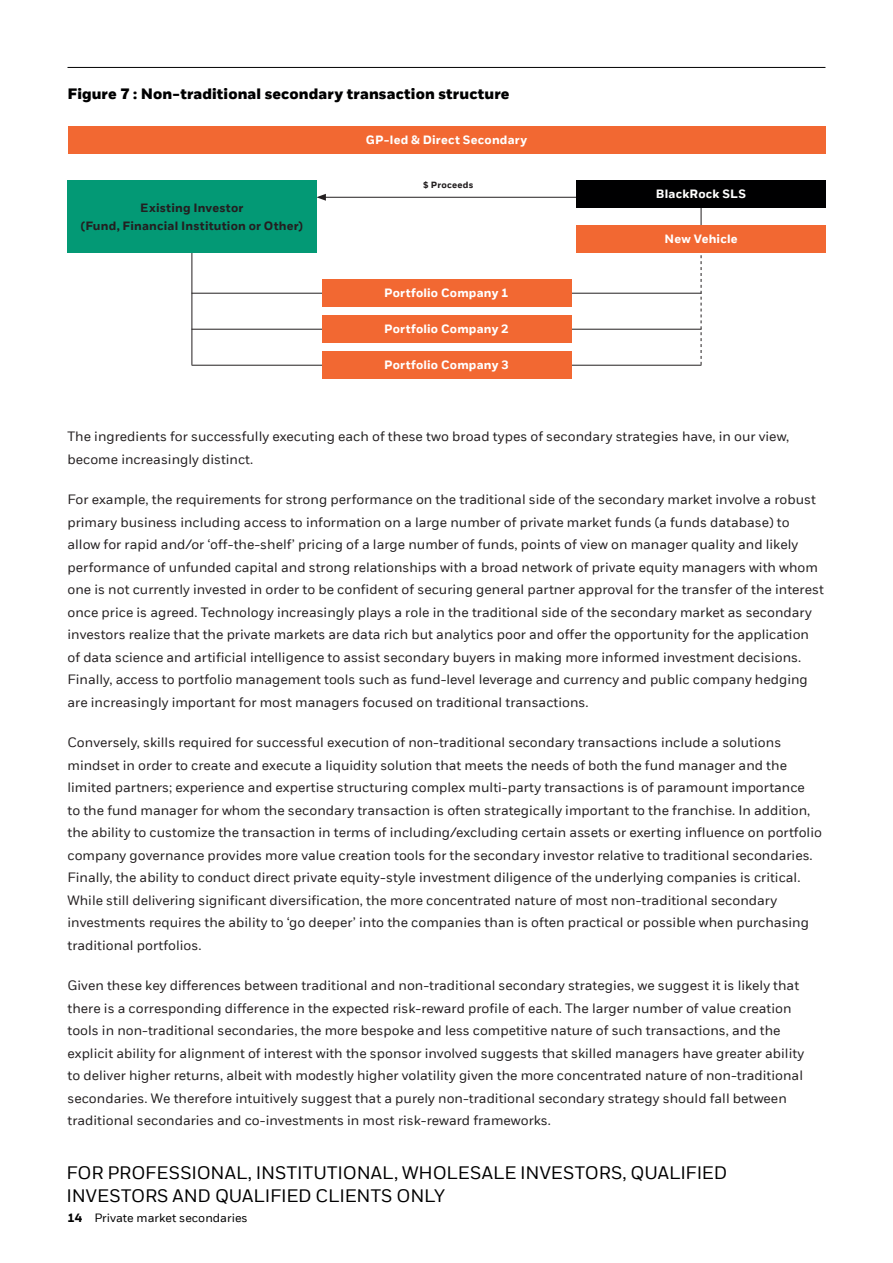
<style>
.page{position:relative;width:893px;height:1263px;background:#fff}
.page>*{position:absolute;margin:0;border:0;box-sizing:border-box;transform-origin:0 0}
.t1{font:18px/22.5px "BLK Fort";color:#000001}
.t2{font:800 15px "BLK Fort";letter-spacing:.005em;color:#000001}
.t3{font:13.5px/22.5px "BLK Fort";color:#231f20}
.t4{font:700 12px "BLK Fort";letter-spacing:.015em;color:#fff}
.t5{font:700 12px/18px "BLK Fort";letter-spacing:.015em;color:#231f20;text-align:center}
.t6{font:12px "BLK Fort";color:#000001}
.t7{font:700 9px "BLK Fort";letter-spacing:.025em;color:#231f20}
.s1{font-weight:700}
</style>
<div class="page">
<hr style="left:68px;top:67px;width:757px;height:1px;background:#000001">
<hr style="left:892px;top:0;width:1px;height:1263px;background:#fed707">
<hr style="left:192px;top:293px;width:509px;height:1px;background:#231f20">
<hr style="left:192px;top:329px;width:509px;height:1px;background:#231f20">
<hr style="left:192px;top:365px;width:509px;height:1px;background:#231f20">
<hr style="left:192px;top:249px;width:1px;height:116px;background:#231f20">
<svg style="left:701px;top:252px;width:1px;height:113px"></svg>
<hr style="left:323px;top:197px;width:254px;height:1px;background:#231f20">
<svg style="left:316px;top:194px;width:10px;height:7px"></svg>
<hr style="left:701px;top:187px;width:1px;height:60px;background:#231f20">
<div style="left:68px;top:126px;width:757px;height:27px;background:#f26832"></div>
<div style="left:67px;top:180px;width:249px;height:72px;background:#039975"></div>
<div style="left:577px;top:180px;width:249px;height:27px;background:#000001"></div>
<div style="left:577px;top:225px;width:249px;height:27px;background:#f26832"></div>
<div style="left:322px;top:279px;width:249px;height:27px;background:#f26832"></div>
<div style="left:322px;top:315px;width:249px;height:27px;background:#f26832"></div>
<div style="left:322px;top:351px;width:249px;height:27px;background:#f26832"></div>
<p class="t2" style="left:67px;top:85px;width:444px">Figure 7 : Non-traditional secondary transaction structure</p>
<p class="t5" style="left:81px;top:199px;width:224px">Existing Investor<br>(Fund, Financial Institution or Other)</p>
<p class="t4" style="left:366px;top:133px;width:163px">GP-led &amp; Direct Secondary</p>
<p class="t7" style="left:423px;top:180px;width:52px">$ Proceeds</p>
<p class="t4" style="left:384px;top:286px;width:126px">Portfolio Company 1</p>
<p class="t4" style="left:384px;top:322px;width:126px">Portfolio Company 2</p>
<p class="t4" style="left:384px;top:358px;width:126px">Portfolio Company 3</p>
<p class="t4" style="left:656px;top:187px;width:92px">BlackRock SLS</p>
<p class="t4" style="left:665px;top:232px;width:75px">New Vehicle</p>
<p class="t3" style="left:67px;top:425px;width:723px">The ingredients for successfully executing each of these two broad types of secondary strategies have, in our view, become increasingly distinct.</p>
<p class="t3" style="left:67px;top:488px;width:758px">For example, the requirements for strong performance on the traditional side of the secondary market involve a robust primary business including access to information on a large number of private market funds (a funds database) to allow for rapid and/or ‘off-the-shelf’ pricing of a large number of funds, points of view on manager quality and likely performance of unfunded capital and strong relationships with a broad network of private equity managers with whom one is not currently invested in order to be confident of securing general partner approval for the transfer of the interest once price is agreed. Technology increasingly plays a role in the traditional side of the secondary market as secondary investors realize that the private markets are data rich but analytics poor and offer the opportunity for the application of data science and artificial intelligence to assist secondary buyers in making more informed investment decisions.<br>Finally, access to portfolio management tools such as fund-level leverage and currency and public company hedging are increasingly important for most managers focused on traditional transactions.</p>
<p class="t3" style="left:67px;top:731px;width:756px">Conversely, skills required for successful execution of non-traditional secondary transactions include a solutions mindset in order to create and execute a liquidity solution that meets the needs of both the fund manager and the limited partners; experience and expertise structuring complex multi-party transactions is of paramount importance<br>to the fund manager for whom the secondary transaction is often strategically important to the franchise. In addition, the ability to customize the transaction in terms of including/excluding certain assets or exerting influence on portfolio company governance provides more value creation tools for the secondary investor relative to traditional secondaries.<br>Finally, the ability to conduct direct private equity-style investment diligence of the underlying companies is critical.<br>While still delivering significant diversification, the more concentrated nature of most non-traditional secondary investments requires the ability to ‘go deeper’ into the companies than is often practical or possible when purchasing traditional portfolios.</p>
<p class="t3" style="left:67px;top:974px;width:738px">Given these key differences between traditional and non-traditional secondary strategies, we suggest it is likely that there is a corresponding difference in the expected risk-reward profile of each. The larger number of value creation tools in non-traditional secondaries, the more bespoke and less competitive nature of such transactions, and the explicit ability for alignment of interest with the sponsor involved suggests that skilled managers have greater ability to deliver higher returns, albeit with modestly higher volatility given the more concentrated nature of non-traditional secondaries. We therefore intuitively suggest that a purely non-traditional secondary strategy should fall between traditional secondaries and co-investments in most risk-reward frameworks.</p>
<h1 class="t1" style="left:66px;top:1162px;width:662px">FOR PROFESSIONAL, INSTITUTIONAL, WHOLESALE INVESTORS, QUALIFIED<br>INVESTORS AND QUALIFIED CLIENTS ONLY</h1>
<p class="t6" style="left:67px;top:1211px;width:182px"><span class="s1">14</span> Private market secondaries</p>
</div>
